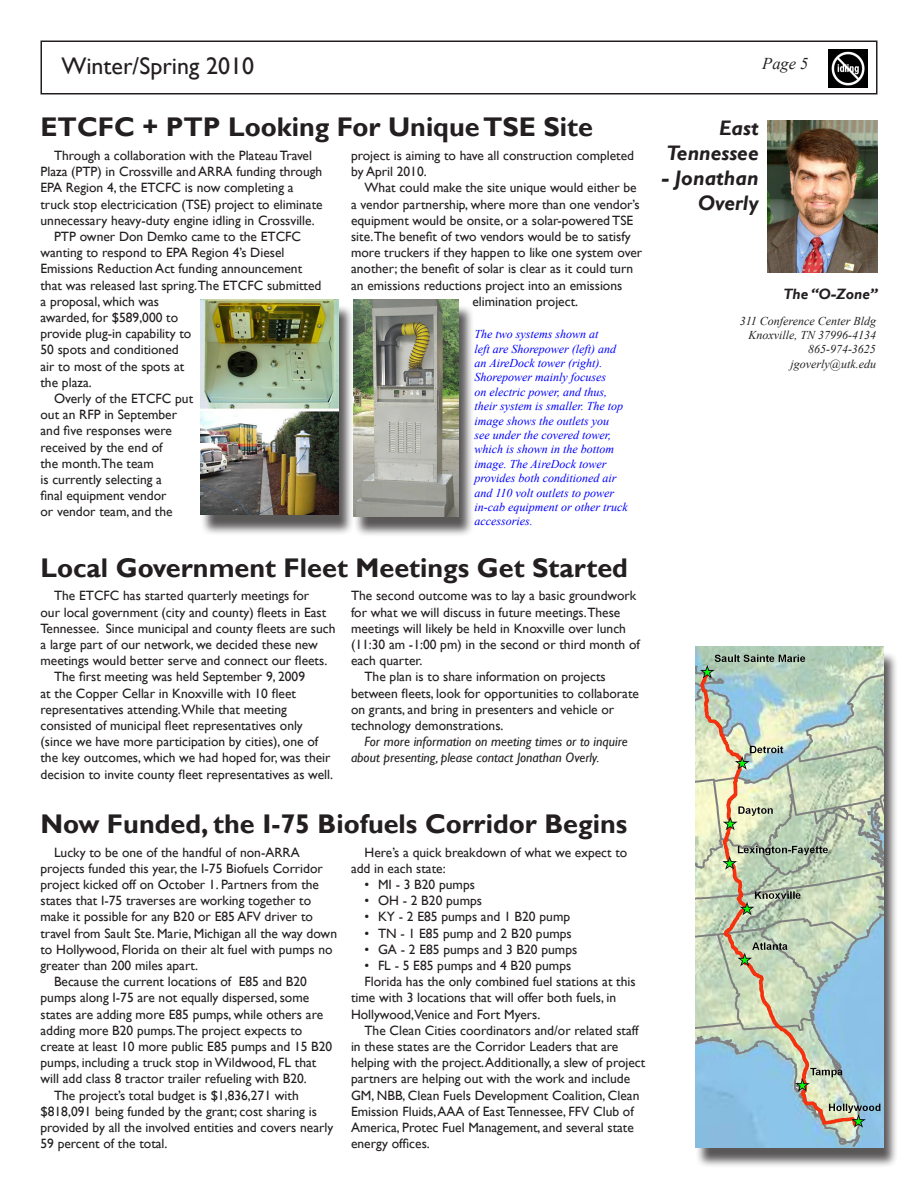
<style>
.page{position:relative;width:918px;height:1188px;background:#fff}
.page>*{position:absolute;margin:0;border:0;box-sizing:border-box;transform-origin:0 0}
.t1{font:700 27px "Gill Sans";color:#231f20}
.t2{font:24px "Gill Sans";color:#231f20}
.Headline{font:italic 700 21px/25.2px "Gill Sans";color:#231f20;text-align:right}
.t3{font:italic 16.5px "Times New Roman";color:#231f20}
.Headline-2{font:italic 700 15px "Gill Sans";color:#231f20}
.t4{font:13.5px/16.2px "Gill Sans";color:#231f20}
.t5{font:italic 13.5px/16.2px "Gill Sans";color:#231f20}
.t6{font:italic 12px/14.4px "Times New Roman";color:#00f}
.t7{font:italic 12px "Times New Roman";color:#231f20}
</style>
<div class="page">
<div style="left:200px;top:304px;width:154px;height:232px;background:#231f20;opacity:.75"></div>
<img style="left:201px;top:300px;width:137px;height:215px">
<div style="left:353px;top:304px;width:122px;height:233px;background:#231f20;opacity:.75"></div>
<img style="left:354px;top:300px;width:105px;height:216px">
<div style="left:695px;top:651px;width:204px;height:518px;background:#231f20;opacity:.75"></div>
<img style="left:696px;top:647px;width:187px;height:500px">
<img style="left:828px;top:50px;width:39px;height:37px">
<img style="left:768px;top:120px;width:109px;height:153px">
<div style="left:40px;top:40px;width:838px;height:54px;border:2px solid #231f20"></div>
<p class="t2" style="left:61px;top:52px;width:194px">Winter/Spring 2010</p>
<p class="t3" style="left:762px;top:52px;width:48px">Page 5</p>
<p class="t1" style="left:40px;top:111px;width:554px">ETCFC + PTP Looking For Unique TSE Site</p>
<p class="Headline" style="left:719px;top:116px;width:41px">East</p>
<p class="Headline" style="left:666px;top:141px;width:94px">Tennessee</p>
<p class="Headline" style="left:662px;top:166px;width:98px">- Jonathan<br>Overly</p>
<p class="t4" style="left:40px;top:148px;width:284px;text-indent:14px">Through a collaboration with the Plateau Travel Plaza (PTP) in Crossville and ARRA funding through EPA Region 4, the ETCFC is now completing a truck stop electricication (TSE) project to eliminate unnecessary heavy-duty engine idling in Crossville.</p>
<p class="t4" style="left:40px;top:229px;width:282px;text-indent:14px">PTP owner Don Demko came to the ETCFC wanting to respond to EPA Region 4’s Diesel<br>Emissions Reduction Act funding announcement that was released last spring.The ETCFC submitted a proposal, which was<br>awarded, for $589,000 to<br>provide plug-in capability to<br>50 spots and conditioned<br>air to most of the spots at<br>the plaza.</p>
<p class="t4" style="left:40px;top:391px;width:154px;text-indent:14px">Overly of the ETCFC put out an RFP in September and five responses were received by the end of<br>the month.The team<br>is currently selecting a<br>final equipment vendor<br>or vendor team, and the</p>
<p class="t4" style="left:351px;top:148px;width:285px">project is aiming to have all construction completed by April 2010.</p>
<p class="t4" style="left:351px;top:180px;width:293px;text-indent:14px">What could make the site unique would either be a vendor partnership, where more than one vendor’s equipment would be onsite, or a solar-powered TSE site.The benefit of two vendors would be to satisfy more truckers if they happen to like one system over another; the benefit of solar is clear as it could turn an emissions reductions project into an emissions</p>
<p class="t4" style="left:472px;top:293px;width:107px">elimination project.</p>
<p class="Headline-2" style="left:783px;top:285px;width:96px">The “O-Zone”</p>
<p class="t7" style="left:740px;top:312px;width:138px">311 Conference Center Bldg</p>
<p class="t7" style="left:748px;top:327px;width:129px">Knoxville, TN 37996-4134</p>
<p class="t7" style="left:808px;top:341px;width:69px">865-974-3625</p>
<p class="t7" style="left:791px;top:356px;width:87px">jgoverly@utk.edu</p>
<p class="t6" style="left:475px;top:327px;width:155px">The two systems shown at<br>left are Shorepower (left) and an AireDock tower (right).<br>Shorepower mainly focuses<br>on electric power, and thus, their system is smaller. The top image shows the outlets you<br>see under the covered tower, which is shown in the bottom image. The AireDock tower provides both conditioned air and 110 volt outlets to power in-cab equipment or other truck accessories.</p>
<p class="t1" style="left:40px;top:552px;width:589px">Local Government Fleet Meetings Get Started</p>
<p class="t4" style="left:40px;top:588px;width:297px;text-indent:14px">The ETCFC has started quarterly meetings for<br>our local government (city and county) fleets in East Tennessee. Since municipal and county fleets are such a large part of our network, we decided these new meetings would better serve and connect our fleets.</p>
<p class="t4" style="left:40px;top:669px;width:294px;text-indent:14px">The first meeting was held September 9, 2009<br>at the Copper Cellar in Knoxville with 10 fleet representatives attending.While that meeting consisted of municipal fleet representatives only (since we have more participation by cities), one of the key outcomes, which we had hoped for, was their decision to invite county fleet representatives as well.</p>
<p class="t4" style="left:351px;top:588px;width:290px">The second outcome was to lay a basic groundwork for what we will discuss in future meetings.These meetings will likely be held in Knoxville over lunch (11:30 am -1:00 pm) in the second or third month of each quarter.</p>
<p class="t4" style="left:351px;top:669px;width:290px;text-indent:14px">The plan is to share information on projects between fleets, look for opportunities to collaborate on grants, and bring in presenters and vehicle or technology demonstrations.</p>
<p class="t5" style="left:351px;top:734px;width:278px;text-indent:14px">For more information on meeting times or to inquire about presenting, please contact Jonathan Overly.</p>
<p class="t1" style="left:40px;top:808px;width:588px">Now Funded, the I-75 Biofuels Corridor Begins</p>
<p class="t4" style="left:40px;top:844px;width:298px;text-indent:14px">Lucky to be one of the handful of non-ARRA projects funded this year, the I-75 Biofuels Corridor project kicked off on October 1. Partners from the states that I-75 traverses are working together to make it possible for any B20 or E85 AFV driver to travel from Sault Ste. Marie, Michigan all the way down to Hollywood, Florida on their alt fuel with pumps no greater than 200 miles apart.</p>
<p class="t4" style="left:40px;top:974px;width:293px;text-indent:14px">Because the current locations of E85 and B20 pumps along I-75 are not equally dispersed, some states are adding more E85 pumps, while others are adding more B20 pumps.The project expects to create at least 10 more public E85 pumps and 15 B20 pumps, including a truck stop in Wildwood, FL that will add class 8 tractor trailer refueling with B20.</p>
<p class="t4" style="left:40px;top:1087px;width:294px;text-indent:14px">The project’s total budget is $1,836,271 with $818,091 being funded by the grant; cost sharing is provided by all the involved entities and covers nearly 59 percent of the total.</p>
<p class="t4" style="left:351px;top:844px;width:278px;text-indent:14px">Here’s a quick breakdown of what we expect to add in each state:</p>
<p class="t4" style="left:364px;top:877px;width:112px">• MI - 3 B20 pumps</p>
<p class="t4" style="left:364px;top:893px;width:119px">• OH - 2 B20 pumps</p>
<p class="t4" style="left:364px;top:909px;width:207px">• KY - 2 E85 pumps and 1 B20 pump</p>
<p class="t4" style="left:364px;top:925px;width:209px">• TN - 1 E85 pump and 2 B20 pumps</p>
<p class="t4" style="left:364px;top:941px;width:214px">• GA - 2 E85 pumps and 3 B20 pumps</p>
<p class="t4" style="left:364px;top:958px;width:208px">• FL - 5 E85 pumps and 4 B20 pumps</p>
<p class="t4" style="left:351px;top:974px;width:286px;text-indent:14px">Florida has the only combined fuel stations at this time with 3 locations that will offer both fuels, in<br>Hollywood,Venice and Fort Myers.</p>
<p class="t4" style="left:351px;top:1022px;width:296px;text-indent:14px">The Clean Cities coordinators and/or related staff in these states are the Corridor Leaders that are helping with the project. Additionally, a slew of project partners are helping out with the work and include GM, NBB, Clean Fuels Development Coalition, Clean Emission Fluids, AAA of East Tennessee, FFV Club of America, Protec Fuel Management, and several state energy offices.</p>
</div>
